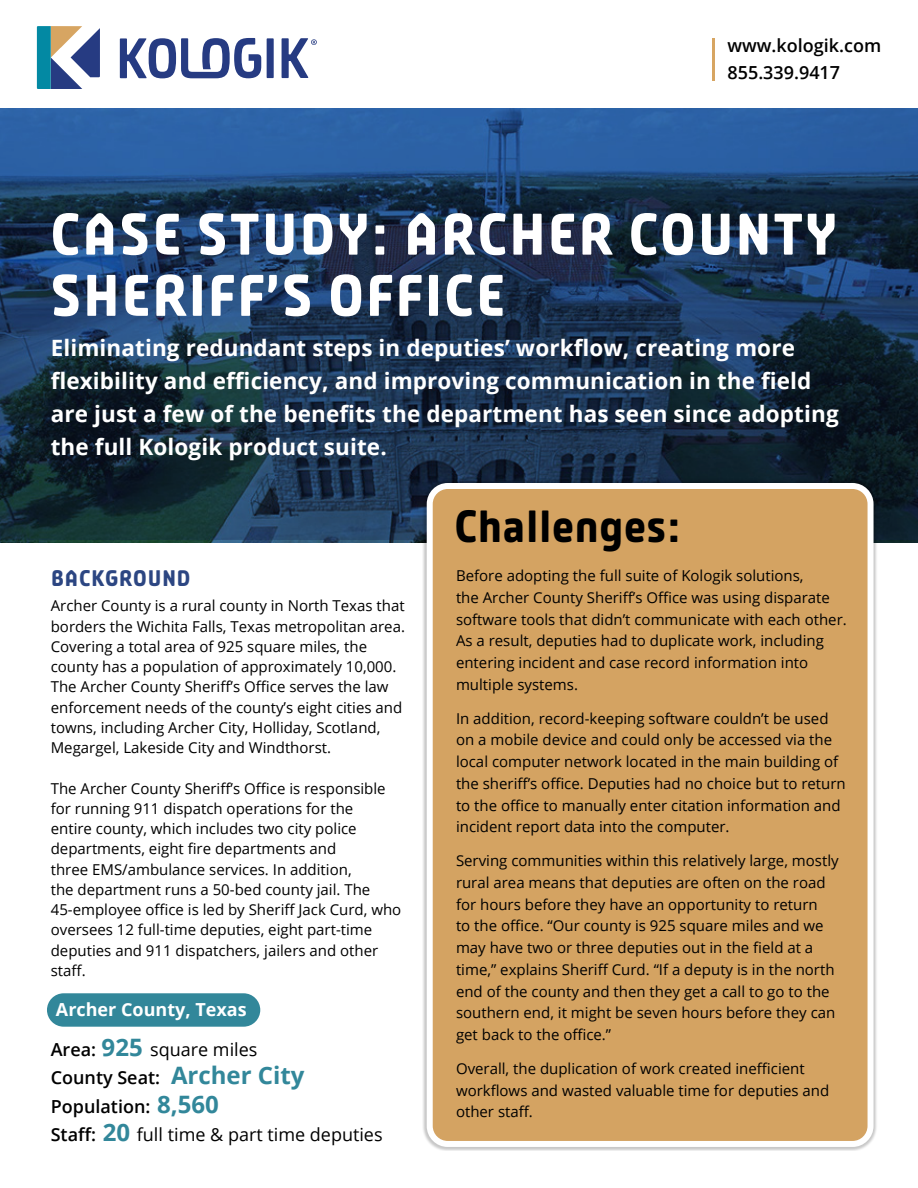
<style>
.page{position:relative;width:918px;height:1188px;background:#fff}
.page>*{position:absolute;margin:0;border:0;box-sizing:border-box;transform-origin:0 0}
.t1{font:900 58.5px/61.2px "Plau";letter-spacing:.01em;color:#fff}
.t2{font:900 45px "Plau";color:#000}
.t3{font:700 22.5px/33px "Open Sans";letter-spacing:.005em;color:#fff}
.t4{font:900 22.5px "Plau";letter-spacing:.01em;color:#2c4682}
.t5{font:18px/28.5px "Open Sans";color:#000}
.t6{font:600 18px/27px "Open Sans";color:#000}
.t7{font:700 18px "Open Sans";color:#fff}
.t8{font:15px/21.8px "Open Sans";color:#000}
.s1{font-weight:600}
.s2{font-weight:700;font-size:24px;color:#32879a}
</style>
<div class="page">
<svg style="left:0;top:108px;width:918px;height:432px;background:#1b3859"></svg>
<div style="left:422px;top:479px;width:456px;height:672px;background:#000;opacity:.22"></div>
<div style="left:430px;top:486px;width:441px;height:658px;background:#d4a362;border-radius:18px"></div>
<div style="left:427px;top:483px;width:447px;height:664px;border:6px solid #fff;border-radius:18px"></div>
<div style="left:47px;top:993px;width:213px;height:34px;background:#32879a;border-radius:17px"></div>
<div style="left:267px;top:38px;width:7px;height:40px;background:#263b82"></div>
<svg style="left:120px;top:38px;width:141px;height:40px"></svg>
<svg style="left:37px;top:26px;width:63px;height:63px"></svg>
<svg style="left:282px;top:38px;width:35px;height:40px"></svg>
<hr style="left:712px;top:38px;width:3px;height:42px;background:#d7a562">
<p class="t6" style="left:728px;top:31px;width:155px">www.kologik.com<br>855.339.9417</p>
<h1 class="t1" style="left:50px;top:204px;width:790px">CASE STUDY: ARCHER COUNTY<br>SHERIFF’S OFFICE</h1>
<p class="t3" style="left:51px;top:331px;width:789px">Eliminating redundant steps in deputies’ workflow, creating more flexibility and efficiency, and improving communication in the field are just a few of the benefits the department has seen since adopting the full Kologik product suite.</p>
<h3 class="t4" style="left:51px;top:565px;width:141px">BACKGROUND</h3>
<p class="t8" style="left:51px;top:595px;width:356px;line-height:20.2px">Archer County is a rural county in North Texas that borders the Wichita Falls, Texas metropolitan area.<br>Covering a total area of 925 square miles, the county has a population of approximately 10,000.<br>The Archer County Sheriff’s Office serves the law enforcement needs of the county’s eight cities and towns, including Archer City, Holliday, Scotland, Megargel, Lakeside City and Windthorst.</p>
<p class="t8" style="left:51px;top:778px;width:352px;line-height:20.2px">The Archer County Sheriff’s Office is responsible for running 911 dispatch operations for the<br>entire county, which includes two city police departments, eight fire departments and<br>three EMS/ambulance services. In addition,<br>the department runs a 50-bed county jail. The 45-employee office is led by Sheriff Jack Curd, who oversees 12 full-time deputies, eight part-time deputies and 911 dispatchers, jailers and other staff.</p>
<p class="t7" style="left:56px;top:997px;width:192px">Archer County, Texas</p>
<p class="t5" style="left:51px;top:1035px;width:333px"><span class="s1">Area:</span> <span class="s2">925</span> square miles<br><span class="s1">County Seat:</span> <span class="s2">Archer City<br></span><span class="s1">Population:</span> <span class="s2">8,560<br></span><span class="s1">Staff:</span> <span class="s2">20</span> full time &amp; part time deputies</p>
<h2 class="t2" style="left:454px;top:500px;width:229px">Challenges:</h2>
<p class="t8" style="left:456px;top:564px;width:392px">Before adopting the full suite of Kologik solutions,<br>the Archer County Sheriff’s Office was using disparate software tools that didn’t communicate with each other.<br>As a result, deputies had to duplicate work, including entering incident and case record information into multiple systems.</p>
<p class="t8" style="left:456px;top:707px;width:391px">In addition, record-keeping software couldn’t be used on a mobile device and could only be accessed via the local computer network located in the main building of the sheriff’s office. Deputies had no choice but to return to the office to manually enter citation information and incident report data into the computer.</p>
<p class="t8" style="left:456px;top:849px;width:384px">Serving communities within this relatively large, mostly rural area means that deputies are often on the road for hours before they have an opportunity to return<br>to the office. “Our county is 925 square miles and we may have two or three deputies out in the field at a time,” explains Sheriff Curd. “If a deputy is in the north end of the county and then they get a call to go to the southern end, it might be seven hours before they can get back to the office.”</p>
<p class="t8" style="left:456px;top:1057px;width:375px">Overall, the duplication of work created inefficient workflows and wasted valuable time for deputies and other staff.</p>
</div>
